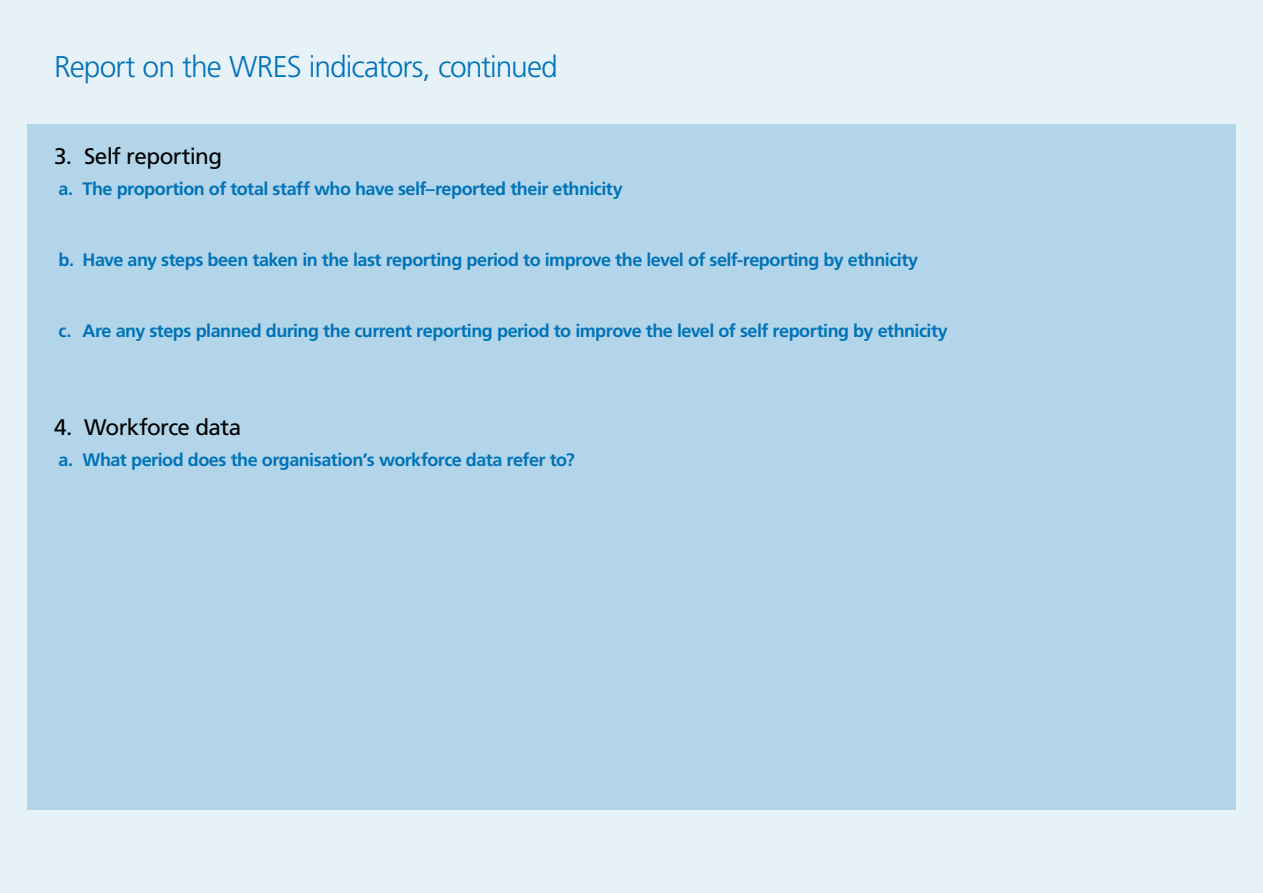
<style>
.page{position:relative;width:1263px;height:893px;background:#e6f1f8}
.page>*{position:absolute;margin:0;border:0;box-sizing:border-box;transform-origin:0 0}
.t1{font:300 30px "Frutiger LT Pro";letter-spacing:-.03em;color:#0073b8}
.t2{font:22.5px "Frutiger LT Pro";letter-spacing:-.025em;color:#000}
.t3{font:700 18px "Frutiger LT Pro";letter-spacing:-.025em;color:#0073b8}
</style>
<div class="page">
<div style="left:27px;top:124px;width:1209px;height:685px;background:#b3d5ea"></div>
<p class="t1" style="left:54px;top:49px;width:505px">Report on the WRES indicators, continued</p>
<p class="t2" style="left:54px;top:143px;width:170px">3. Self reporting</p>
<p class="t3" style="left:58px;top:178px;width:566px">a. The proportion of total staff who have self–reported their ethnicity</p>
<p class="t3" style="left:58px;top:249px;width:861px">b. Have any steps been taken in the last reporting period to improve the level of self-reporting by ethnicity</p>
<p class="t3" style="left:58px;top:320px;width:891px">c. Are any steps planned during the current reporting period to improve the level of self reporting by ethnicity</p>
<p class="t2" style="left:54px;top:414px;width:189px">4. Workforce data</p>
<p class="t3" style="left:58px;top:449px;width:518px">a. What period does the organisation’s workforce data refer to?</p>
</div>
